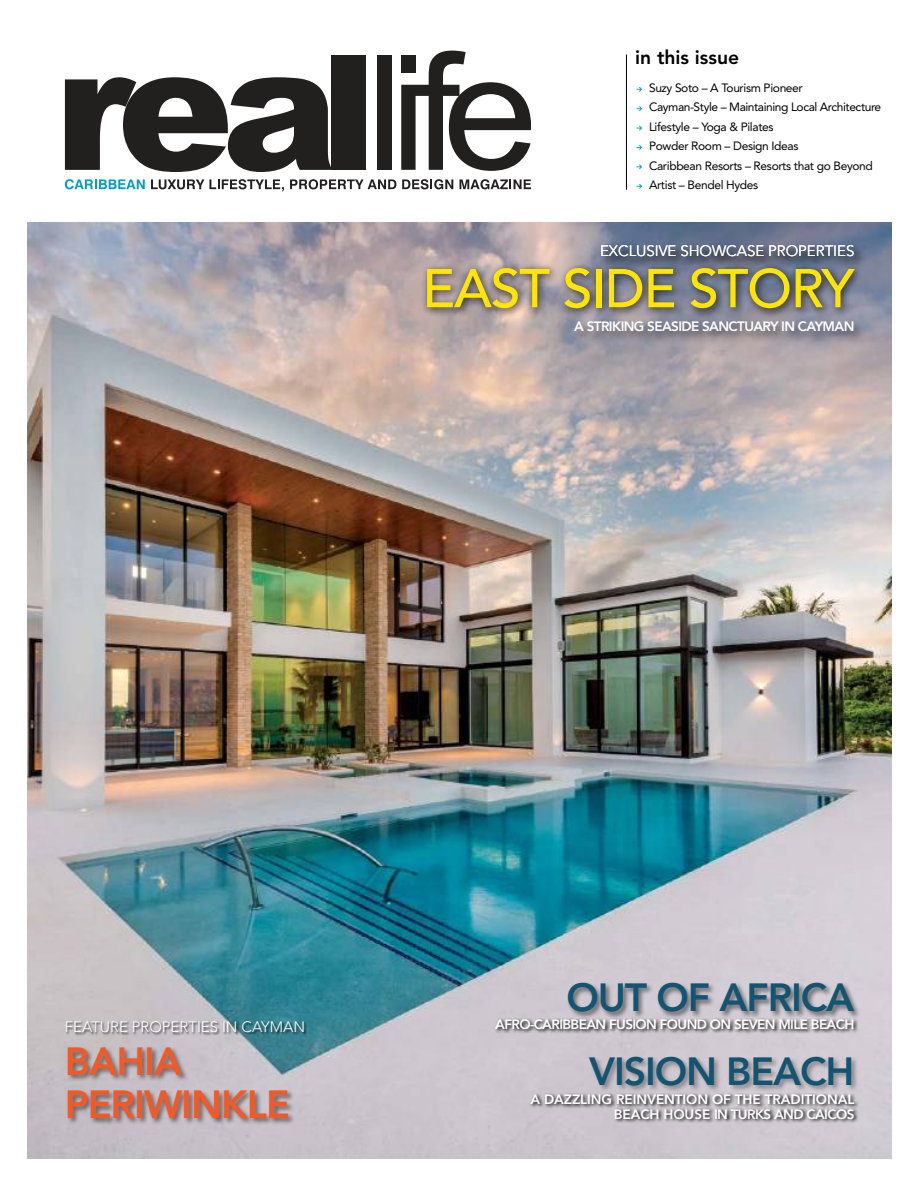
<style>
.page{position:relative;width:918px;height:1188px;background:#fff}
.page>*{position:absolute;margin:0;border:0;box-sizing:border-box;transform-origin:0 0}
.t1{font:500 54px "Avenir";letter-spacing:-.025em;color:#ffe600}
.t2{font:800 39px/73.7px "Avenir";letter-spacing:-.03em;color:#135471;text-align:right}
.t3{font:800 39px/43.5px "Avenir";letter-spacing:-.025em;color:#f05a28}
.t4{font:800 19.35px "Avenir";color:#000}
.t5{font:300 15px "Avenir";color:#fff}
.t6{font:800 13.5px "Avenir";letter-spacing:-.045em;color:#fff}
.t7{font:800 13.5px "Avenir";letter-spacing:-.005em;color:#fff}
.t8{font:12px/19.5px "Avenir";letter-spacing:-.03em;color:#000}
</style>
<div class="page">
<img style="left:27px;top:222px;width:864px;height:937px">
<hr style="left:626px;top:54px;width:1px;height:136px;background:#000">
<svg style="left:65px;top:179px;width:80px;height:10px"></svg>
<svg style="left:151px;top:179px;width:133px;height:12px"></svg>
<svg style="left:290px;top:179px;width:106px;height:10px"></svg>
<svg style="left:402px;top:179px;width:51px;height:10px"></svg>
<svg style="left:459px;top:179px;width:72px;height:10px"></svg>
<div style="left:331px;top:55px;width:35px;height:115px;background:#221f1f"></div>
<svg style="left:65px;top:77px;width:266px;height:95px"></svg>
<div style="left:378px;top:55px;width:14px;height:115px;background:#221f1f"></div>
<svg style="left:401px;top:51px;width:130px;height:120px"></svg>
<svg style="left:637px;top:87px;width:5px;height:5px"></svg>
<svg style="left:637px;top:106px;width:5px;height:5px"></svg>
<svg style="left:637px;top:126px;width:5px;height:4px"></svg>
<svg style="left:637px;top:145px;width:5px;height:5px"></svg>
<svg style="left:637px;top:165px;width:5px;height:4px"></svg>
<svg style="left:637px;top:184px;width:5px;height:5px"></svg>
<div style="left:67px;top:1046px;width:229px;height:80px;background:#000;opacity:.49"></div>
<svg style="left:529px;top:1093px;width:331px;height:30px;background:#9f99a0"></svg>
<div style="left:422px;top:262px;width:442px;height:57px;background:#000;opacity:.75"></div>
<div style="left:572px;top:318px;width:294px;height:26px;background:#000;opacity:.52"></div>
<svg style="left:494px;top:1018px;width:364px;height:16px;background:#959096"></svg>
<div style="left:66px;top:1021px;width:241px;height:15px;background:#000;opacity:.68"></div>
<div style="left:599px;top:242px;width:267px;height:27px;background:#000;opacity:.52"></div>
<div style="left:567px;top:982px;width:294px;height:37px;background:#000;opacity:.49"></div>
<div style="left:588px;top:1056px;width:271px;height:37px;background:#000;opacity:.34"></div>
<h3 class="t4" style="left:635px;top:45px;width:106px">IN THIS ISSUE</h3>
<p class="t8" style="left:649px;top:78px;width:234px">Suzy Soto – A Tourism Pioneer<br>Cayman-Style – Maintaining Local Architecture<br>Lifestyle – Yoga &amp; Pilates<br>Powder Room – Design Ideas<br>Caribbean Resorts – Resorts that go Beyond<br>Artist – Bendel Hydes</p>
<p class="t5" style="left:600px;top:242px;width:256px">EXCLUSIVE SHOWCASE PROPERTIES</p>
<h1 class="t1" style="left:422px;top:257px;width:434px">EAST SIDE STORY</h1>
<p class="t6" style="left:574px;top:318px;width:35px">A STRIKIN</p>
<p class="t6" style="left:634px;top:318px;width:222px">G SEASIDE SAN CTUARY IN CAYMAN</p>
<h2 class="t2" style="left:567px;top:961px;width:28px">OUT</h2>
<h2 class="t2" style="left:589px;top:961px;width:267px">OF AFRICA<br>VISION BEACH</h2>
<p class="t5" style="left:65px;top:1018px;width:242px">FEATURE PROPERTIES IN CAYMAN</p>
<p class="t6" style="left:495px;top:1017px;width:48px">AFRO-CARIBBEAN</p>
<p class="t6" style="left:609px;top:1017px;width:61px">FUSION FOU</p>
<p class="t6" style="left:687px;top:1017px;width:169px">ND ON SEVEN MILE BEACH</p>
<h2 class="t3" style="left:65px;top:1040px;width:227px">BAHIA<br>PERIWINKLE</h2>
<p class="t6" style="left:530px;top:1091px;width:94px">A DAZZLIN G REIN</p>
<p class="t7" style="left:647px;top:1091px;width:190px">VENTION OF THE TRADITIONAL</p>
<p class="t6" style="left:614px;top:1106px;width:10px">BEA</p>
<p class="t7" style="left:640px;top:1106px;width:216px">CH HOUSE IN TURKS AND CAICOS</p>
</div>
